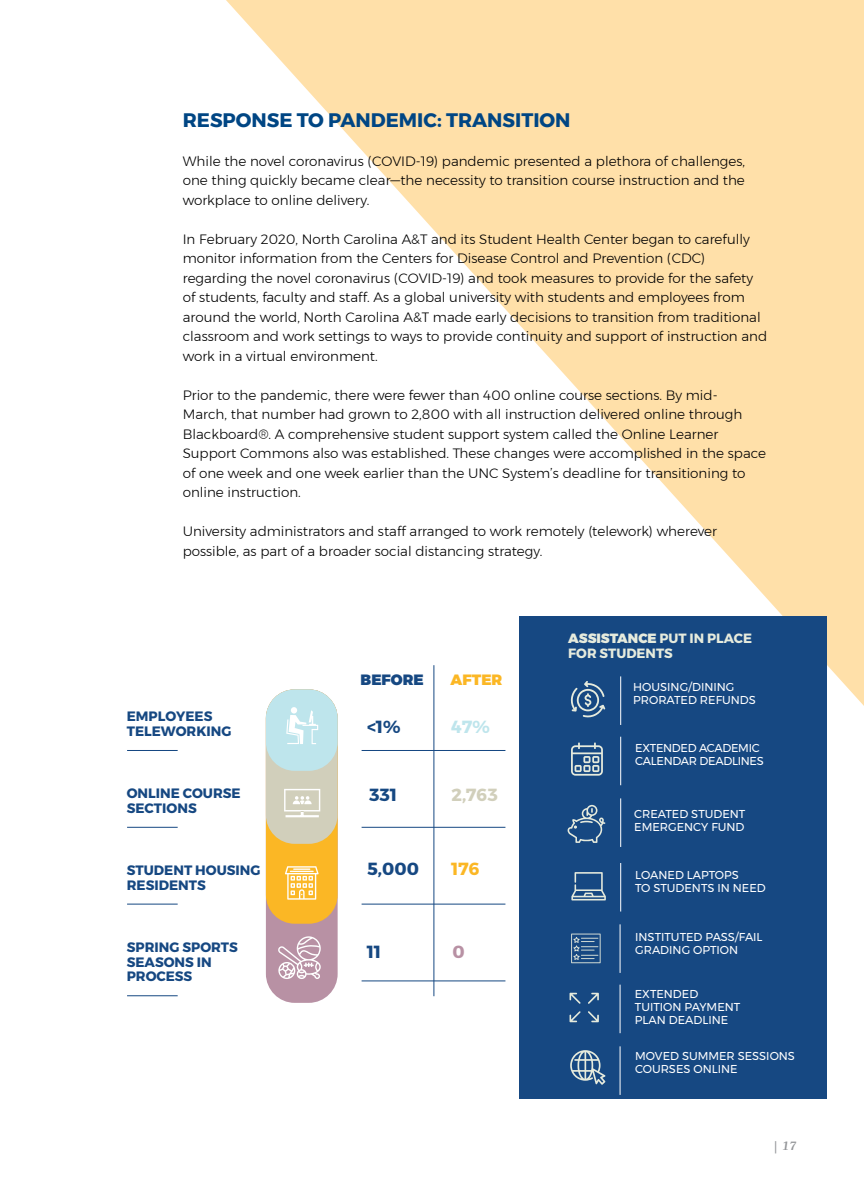
<style>
.page{position:relative;width:864px;height:1188px;background:#fff}
.page>*{position:absolute;margin:0;border:0;box-sizing:border-box;transform-origin:0 0}
.No_Spacing{font:700 19.5px "Montserrat";color:#004684}
.t1{font:700 17.55px "Montserrat";color:#164882}
.t2{font:700 17.55px "Montserrat";color:#d1cfbb}
.t3{font:700 17.55px "Montserrat";color:#bee5ec}
.t4{font:700 17.55px "Montserrat";color:#fbb725}
.t5{font:700 17.55px "Montserrat";color:#b891a4}
.t6{font:900 15px "Montserrat";color:#164882}
.t7{font:900 15px "Montserrat";color:#fbb725}
.t8{font:700 13.65px/14.4px "Montserrat";color:#164882}
.No_Spacing-2{font:300 13.5px/19.5px "Montserrat";color:#000}
.t9{font:700 13.35px/14.9px "Montserrat";color:#e6ebdd}
.t10{font:italic 700 12px "Alfon";color:#939598}
.t11{font:11.55px/12.9px "Montserrat";color:#fff}
.t12{font:11.55px/12.9px "Montserrat";letter-spacing:-.025em;color:#fff}
.s1{font-weight:900}
.s2{font-weight:800;font-style:normal}
</style>
<div class="page">
<svg style="left:226px;top:0;width:638px;height:706px;fill:#ffe0a9"></svg>
<div style="left:73px;top:616px;width:754px;height:498px;background:#fff"></div>
<div style="left:266px;top:689px;width:72px;height:314px;background:#b891a4;border-radius:29px"></div>
<div style="left:266px;top:689px;width:72px;height:235px;background:#fbb725;border-radius:29px"></div>
<div style="left:266px;top:689px;width:72px;height:155px;background:#d1cfbb;border-radius:29px"></div>
<div style="left:266px;top:689px;width:72px;height:82px;background:#bee5ec;border-radius:29px"></div>
<div style="left:520px;top:616px;width:307px;height:483px;background:#164882"></div>
<div style="left:291px;top:707px;width:6px;height:7px;background:#fff;border-radius:50%"></div>
<svg style="left:286px;top:710px;width:32px;height:34px"></svg>
<svg style="left:284px;top:789px;width:36px;height:28px"></svg>
<svg style="left:285px;top:866px;width:34px;height:34px"></svg>
<svg style="left:278px;top:936px;width:43px;height:43px"></svg>
<hr style="left:434px;top:665px;width:1px;height:331px;background:#164882">
<hr style="left:620px;top:676px;width:1px;height:49px;background:#fff">
<hr style="left:620px;top:737px;width:1px;height:48px;background:#fff">
<hr style="left:620px;top:798px;width:1px;height:49px;background:#fff">
<hr style="left:620px;top:863px;width:1px;height:49px;background:#fff">
<hr style="left:620px;top:924px;width:1px;height:49px;background:#fff">
<hr style="left:620px;top:985px;width:1px;height:48px;background:#fff">
<hr style="left:620px;top:1046px;width:1px;height:49px;background:#fff">
<svg style="left:571px;top:934px;width:30px;height:29px"></svg>
<svg style="left:571px;top:743px;width:32px;height:33px"></svg>
<svg style="left:568px;top:805px;width:37px;height:38px"></svg>
<svg style="left:570px;top:1011px;width:11px;height:11px"></svg>
<svg style="left:570px;top:993px;width:11px;height:11px"></svg>
<svg style="left:588px;top:993px;width:11px;height:11px"></svg>
<svg style="left:588px;top:1011px;width:11px;height:11px"></svg>
<svg style="left:571px;top:872px;width:35px;height:28px"></svg>
<svg style="left:570px;top:1050px;width:35px;height:35px"></svg>
<svg style="left:571px;top:681px;width:34px;height:37px"></svg>
<hr style="left:127px;top:750px;width:51px;height:1px;background:#164882">
<hr style="left:127px;top:827px;width:51px;height:1px;background:#164882">
<hr style="left:127px;top:904px;width:51px;height:1px;background:#164882">
<hr style="left:127px;top:995px;width:51px;height:1px;background:#164882">
<hr style="left:362px;top:750px;width:143px;height:1px;background:#164882">
<hr style="left:362px;top:827px;width:143px;height:1px;background:#164882">
<hr style="left:362px;top:904px;width:143px;height:1px;background:#164882">
<hr style="left:362px;top:981px;width:143px;height:1px;background:#164882">
<p class="No_Spacing" style="left:183px;top:104px;width:389px">RESPONSE TO PANDEMIC: TRANSITION</p>
<p class="No_Spacing-2" style="left:183px;top:151px;width:564px;text-align:justify">While the novel coronavirus (COVID-19) pandemic presented a plethora of challenges, one thing quickly became clear—the necessity to transition course instruction and the workplace to online delivery.</p>
<p class="No_Spacing-2" style="left:183px;top:229px;width:586px">In February 2020, North Carolina A&amp;T and its Student Health Center began to carefully monitor information from the Centers for Disease Control and Prevention (CDC) regarding the novel coronavirus (COVID-19) and took measures to provide for the safety of students, faculty and staff. As a global university with students and employees from around the world, North Carolina A&amp;T made early decisions to transition from traditional classroom and work settings to ways to provide continuity and support of instruction and work in a virtual environment.</p>
<p class="No_Spacing-2" style="left:183px;top:385px;width:585px">Prior to the pandemic, there were fewer than 400 online course sections. By mid-<br>March, that number had grown to 2,800 with all instruction delivered online through Blackboard®. A comprehensive student support system called the Online Learner Support Commons also was established. These changes were accomplished in the space of one week and one week earlier than the UNC System’s deadline for transitioning to online instruction.</p>
<p class="No_Spacing-2" style="left:183px;top:522px;width:536px">University administrators and staff arranged to work remotely (telework) wherever possible, as part of a broader social distancing strategy.</p>
<p class="t9" style="left:568px;top:631px;width:185px"><span class="s1">ASSISTANCE</span> PUT IN PLACE<br>FOR STUDENTS</p>
<p class="t8" style="left:127px;top:709px;width:106px">EMPLOYEES<br>TELEWORKING</p>
<p class="t6" style="left:361px;top:667px;width:65px">BEFORE</p>
<p class="t7" style="left:451px;top:667px;width:53px">AFTER</p>
<p class="t1" style="left:367px;top:713px;width:35px">&lt;1%</p>
<p class="t3" style="left:451px;top:713px;width:40px">47%</p>
<p class="t11" style="left:633px;top:681px;width:124px">HOUSING/DINING<br>PRORATED REFUNDS</p>
<p class="t12" style="left:635px;top:741px;width:130px">EXTENDED ACADEMIC<br>CALENDAR DEADLINES</p>
<p class="t8" style="left:127px;top:786px;width:115px">ONLINE COURSE<br>SECTIONS</p>
<p class="t1" style="left:369px;top:780px;width:30px">331</p>
<p class="t2" style="left:451px;top:780px;width:48px">2,763</p>
<p class="t11" style="left:634px;top:807px;width:113px">CREATED STUDENT<br>EMERGENCY FUND</p>
<p class="t8" style="left:127px;top:863px;width:135px">STUDENT HOUSING<br>RESIDENTS</p>
<p class="t1" style="left:367px;top:855px;width:53px">5,000</p>
<p class="t4" style="left:451px;top:855px;width:30px">176</p>
<p class="t11" style="left:635px;top:869px;width:132px">LOANED LAPTOPS<br>TO STUDENTS IN NEED</p>
<p class="t8" style="left:127px;top:940px;width:113px">SPRING SPORTS<br>SEASONS IN<br>PROCESS</p>
<p class="t1" style="left:367px;top:937px;width:16px">11</p>
<p class="t5" style="left:452px;top:937px;width:14px">0</p>
<p class="t11" style="left:635px;top:930px;width:129px">INSTITUTED PASS/FAIL<br>GRADING OPTION</p>
<p class="t11" style="left:635px;top:987px;width:107px">EXTENDED<br>TUITION PAYMENT<br>PLAN DEADLINE</p>
<p class="t11" style="left:635px;top:1049px;width:161px">MOVED SUMMER SESSIONS<br>COURSES ONLINE</p>
<p class="t10" style="left:774px;top:1139px;width:24px"><span class="s2">|</span> 17</p>
</div>
